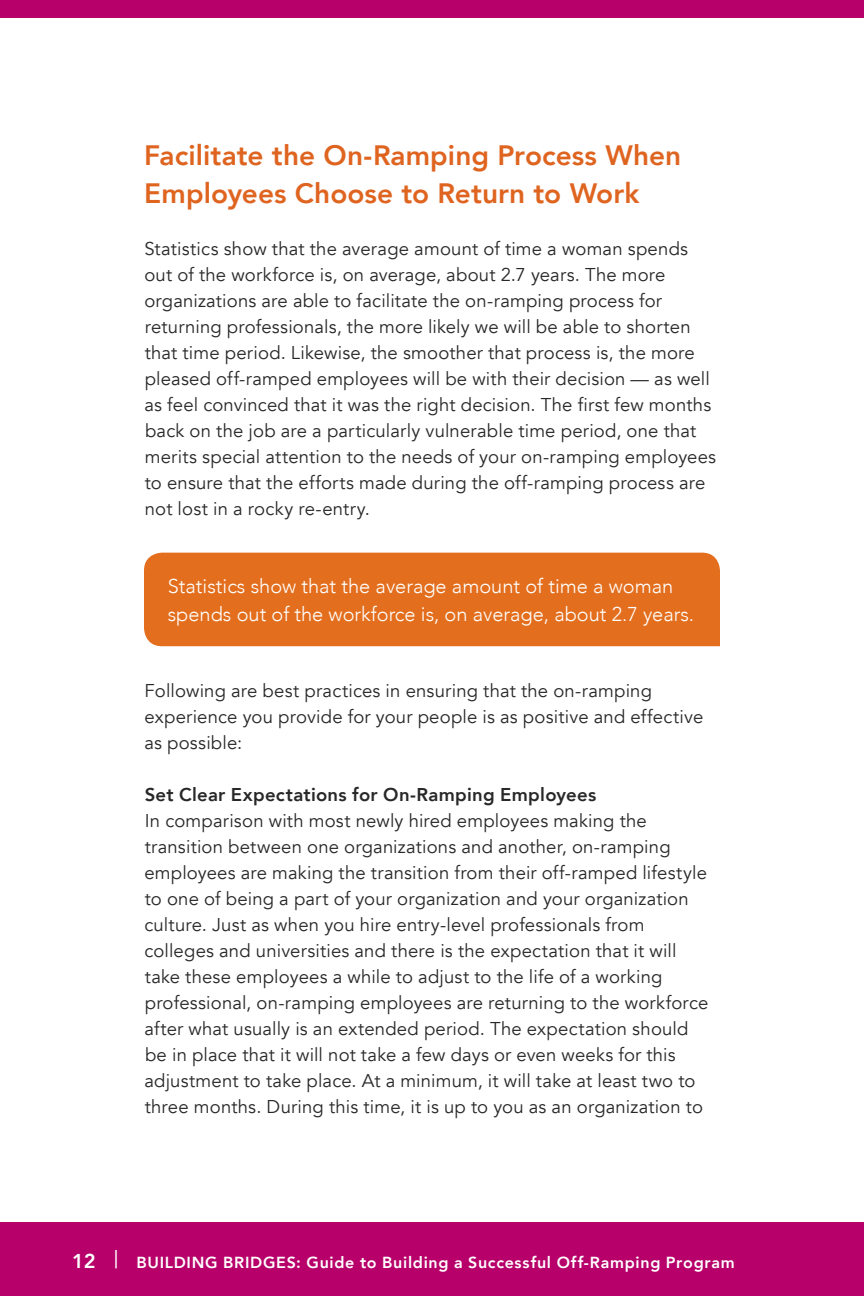
<style>
.page{position:relative;width:864px;height:1296px;background:#fff}
.page>*{position:absolute;margin:0;border:0;box-sizing:border-box;transform-origin:0 0}
.t1{font:800 28px/38px "Avenir LT Com";letter-spacing:.005em;color:#df6420}
.t2{font:300 20px/28px "Avenir LT Com";color:#fff}
.t3{font:18.4px/26px "Avenir LT Com";letter-spacing:.01em;color:#292829}
.t4{font:800 18.4px "Avenir LT Com";letter-spacing:.015em;color:#292829}
.t5{font:800 16px "Avenir LT Com";letter-spacing:.045em;color:#fff}
.s1{font-size:20px}
.s2{font-weight:400;font-size:24px}
</style>
<div class="page">
<div style="left:0;top:1222px;width:864px;height:74px;background:#b7006a"></div>
<div style="left:0;top:0;width:864px;height:18px;background:#b7006a"></div>
<div style="left:144px;top:553px;width:576px;height:93px;background:#e36f1e"></div>
<h1 class="t1" style="left:144px;top:137px;width:539px">Facilitate the On-Ramping Process When<br>Employees Choose to Return to Work</h1>
<p class="t3" style="left:144px;top:236px;width:573px">Statistics show that the average amount of time a woman spends out of the workforce is, on average, about 2.7 years. The more organizations are able to facilitate the on-ramping process for returning professionals, the more likely we will be able to shorten that time period. Likewise, the smoother that process is, the more pleased off-ramped employees will be with their decision — as well as feel convinced that it was the right decision. The first few months back on the job are a particularly vulnerable time period, one that merits special attention to the needs of your on-ramping employees to ensure that the efforts made during the off-ramping process are not lost in a rocky re-entry.</p>
<p class="t2" style="left:168px;top:572px;width:528px">Statistics show that the average amount of time a woman spends out of the workforce is, on average, about 2.7 years.</p>
<p class="t3" style="left:144px;top:678px;width:560px">Following are best practices in ensuring that the on-ramping experience you provide for your people is as positive and effective as possible:</p>
<p class="t4" style="left:145px;top:784px;width:453px">Set Clear Expectations for On-Ramping Employees</p>
<p class="t3" style="left:144px;top:808px;width:565px">In comparison with most newly hired employees making the transition between one organizations and another, on-ramping employees are making the transition from their off-ramped lifestyle to one of being a part of your organization and your organization culture. Just as when you hire entry-level professionals from colleges and universities and there is the expectation that it will take these employees a while to adjust to the life of a working professional, on-ramping employees are returning to the workforce after what usually is an extended period. The expectation should be in place that it will not take a few days or even weeks for this adjustment to take place. At a minimum, it will take at least two to three months. During this time, it is up to you as an organization to</p>
<p class="t5" style="left:72px;top:1253px;width:96px"><span class="s1">12</span> <span class="s2">|</span> Buildi</p>
<p class="t5" style="left:192px;top:1253px;width:53px">ng Brid</p>
<p class="t5" style="left:263px;top:1253px;width:473px">ges: Guide to Building a Successful Off-Ramping Program</p>
</div>
